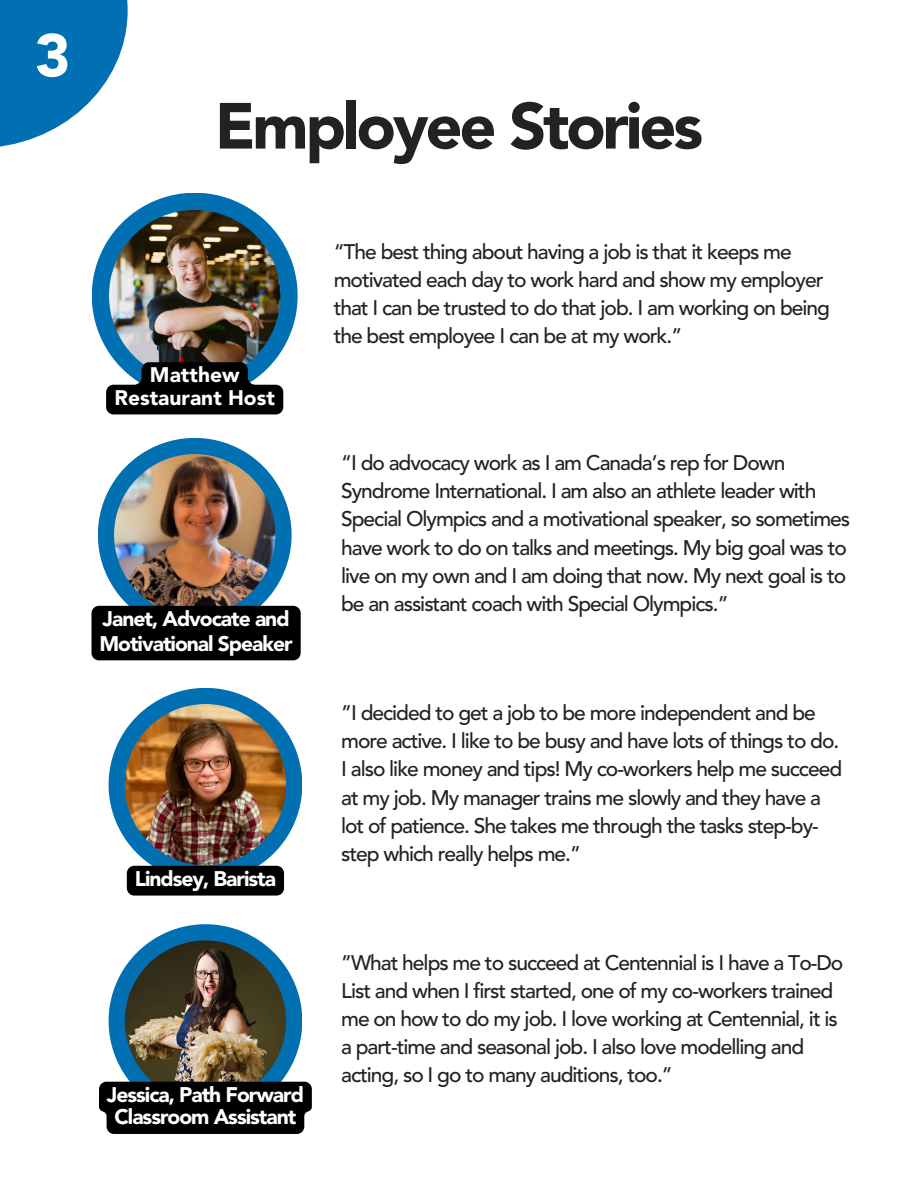
<style>
.page{position:relative;width:918px;height:1188px;background:#fff}
.page>*{position:absolute;margin:0;border:0;box-sizing:border-box;transform-origin:0 0}
.t1{font:900 64.5px "Avenir LT Std";letter-spacing:-.05em;color:#222}
.t2{font:900 60px "Avenir LT Std";color:#fff}
.t3{font:500 21px/28.2px "Avenir LT Std";letter-spacing:-.05em;color:#222}
.t4{font:900 21px/24.8px "Avenir LT Std";letter-spacing:-.05em;color:#fff}
.t5{font:900 21px "Avenir LT Std";color:#fff}
</style>
<div class="page">
<svg style="left:98px;top:438px;width:194px;height:168px"></svg>
<img style="left:114px;top:454px;width:161px;height:152px">
<svg style="left:0;top:0;width:128px;height:147px;fill:#0170b2"></svg>
<div style="left:92px;top:606px;width:209px;height:54px;background:#000;border-radius:7px"></div>
<img style="left:109px;top:688px;width:193px;height:208px">
<img style="left:92px;top:193px;width:206px;height:221px">
<img style="left:99px;top:924px;width:213px;height:210px">
<p class="t2" style="left:35px;top:31px;width:37px">3</p>
<p class="t1" style="left:215px;top:100px;width:490px">Employee Stories</p>
<p class="t5" style="left:150px;top:366px;width:91px">Matthew</p>
<p class="t5" style="left:114px;top:389px;width:162px">Restaurant Host</p>
<p class="t4" style="left:99px;top:608px;width:195px">Janet, Advocate and<br>Motivational Speaker</p>
<p class="t4" style="left:135px;top:868px;width:143px">Lindsey, Barista</p>
<p class="t4" style="left:107px;top:1085px;width:199px;line-height:22.5px;text-align:center">Jessica, Path Forward<br>Classroom Assistant</p>
<p class="t3" style="left:334px;top:239px;width:498px">“The best thing about having a job is that it keeps me motivated each day to work hard and show my employer that I can be trusted to do that job. I am working on being the best employee I can be at my work.”</p>
<p class="t3" style="left:341px;top:451px;width:511px">“I do advocacy work as I am Canada’s rep for Down Syndrome International. I am also an athlete leader with Special Olympics and a motivational speaker, so sometimes have work to do on talks and meetings. My big goal was to live on my own and I am doing that now. My next goal is to be an assistant coach with Special Olympics.”</p>
<p class="t3" style="left:341px;top:701px;width:503px">”I decided to get a job to be more independent and be more active. I like to be busy and have lots of things to do.<br>I also like money and tips! My co-workers help me succeed at my job. My manager trains me slowly and they have a lot of patience. She takes me through the tasks step-by&shy;step which really helps me.”</p>
<p class="t3" style="left:341px;top:950px;width:504px">”What helps me to succeed at Centennial is I have a To-Do List and when I first started, one of my co-workers trained me on how to do my job. I love working at Centennial, it is a part-time and seasonal job. I also love modelling and acting, so I go to many auditions, too.”</p>
</div>
